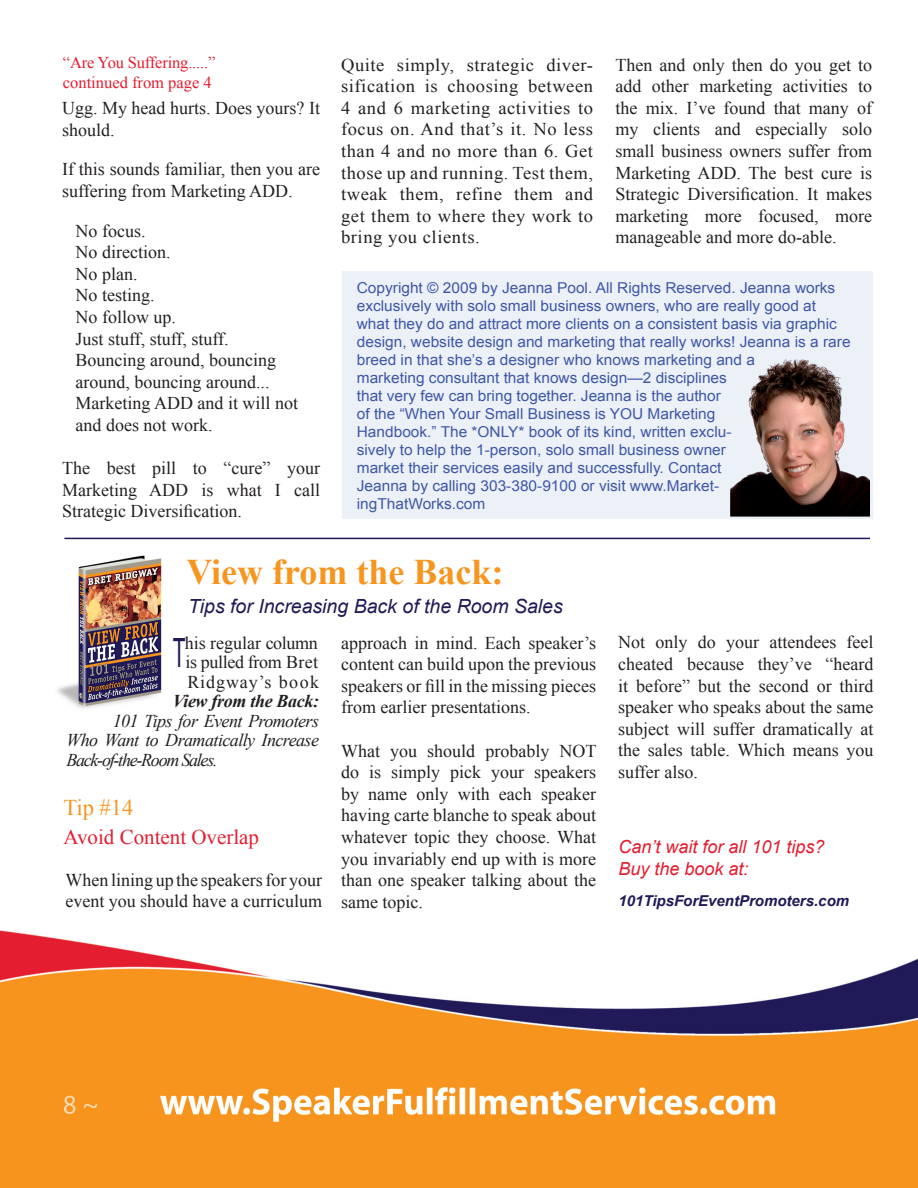
<style>
.page{position:relative;width:918px;height:1188px;background:#fff}
.page>*{position:absolute;margin:0;border:0;box-sizing:border-box;transform-origin:0 0}
.t1{font:40.35px "Arial";color:#1f1957;scale:.52 1}
.t2{font:700 36px "Times New Roman";color:#f7951f}
.t3{font:22.5px "Times New Roman";color:#f7951f}
.t4{font:21px "Times New Roman";color:#e41d2f}
.t5{font:italic 19.5px "Arial";color:#1f1957}
.Default{font:18px/21.6px "Times New Roman";color:#231f20;text-align:justify}
.t6{font:italic 18px "Times New Roman";letter-spacing:-.03em;color:#231f20}
.t7{font:italic 18px "Arial";color:#e41d2f}
.t8{font:italic 18px "Times New Roman";letter-spacing:-.07em;color:#231f20}
.Default-2{font:18px "Times New Roman";letter-spacing:-.02em;color:#231f20}
.t9{font:italic 700 18px "Times New Roman";letter-spacing:-.02em;color:#231f20}
.Default-3{font:18px "Times New Roman";letter-spacing:.05em;color:#231f20}
.t10{font:16.5px "Times New Roman";color:#e41d2f}
.t11{font:15px/18px "Arial";color:#3e57a6}
.t12{font:italic 700 15px "Arial";color:#1f1957}
</style>
<div class="page">
<div style="left:342px;top:271px;width:530px;height:248px;background:#ecf1f8"></div>
<img style="left:0;top:930px;width:918px;height:258px">
<img style="left:57px;top:555px;width:105px;height:154px">
<img style="left:730px;top:359px;width:140px;height:158px">
<hr style="left:64px;top:538px;width:806px;height:1px;background:#1f1957">
<p class="t10" style="left:63px;top:52px;width:154px">“Are You Suffering.....”</p>
<p class="t10" style="left:63px;top:72px;width:150px">continued from page 4</p>
<p class="Default" style="left:62px;top:97px;width:259px">Ugg. My head hurts. Does yours? It should.</p>
<p class="Default" style="left:62px;top:158px;width:259px">If this sounds familiar, then you are suffering from Marketing ADD.</p>
<p class="Default" style="left:76px;top:219px;width:71px">No focus.</p>
<p class="Default" style="left:76px;top:241px;width:96px">No direction.</p>
<p class="Default" style="left:76px;top:263px;width:63px">No plan.</p>
<p class="Default" style="left:76px;top:284px;width:81px">No testing.</p>
<p class="Default" style="left:76px;top:306px;width:102px">No follow up.</p>
<p class="Default" style="left:76px;top:327px;width:155px">Just stuff, stuff, stuff.</p>
<p class="Default" style="left:76px;top:349px;width:202px">Bouncing around, bouncing around, bouncing around...</p>
<p class="Default" style="left:76px;top:392px;width:224px">Marketing ADD and it will not and does not work.</p>
<p class="Default" style="left:62px;top:457px;width:260px">The best pill to “cure” your Marketing ADD is what I call Strategic Diversification.</p>
<p class="Default" style="left:341px;top:54px;width:254px">Quite simply, strategic diver&shy;sification is choosing between 4 and 6 marketing activities to focus on. And that’s it. No less than 4 and no more than 6. Get those up and running. Test them, tweak them, refine them and get them to where they work to bring you clients.</p>
<p class="t11" style="left:357px;top:279px;width:495px">Copyright © 2009 by Jeanna Pool. All Rights Reserved. Jeanna works exclusively with solo small business owners, who are really good at what they do and attract more clients on a consistent basis via graphic design, website design and marketing that really works! Jeanna is a rare breed in that she’s a designer who knows marketing and a<br>marketing consultant that knows design—2 disciplines<br>that very few can bring together. Jeanna is the author<br>of the “When Your Small Business is YOU Marketing<br>Handbook.” The *ONLY* book of its kind, written exclu-<br>sively to help the 1-person, solo small business owner<br>market their services easily and successfully. Contact<br>Jeanna by calling 303-380-9100 or visit www.Market&shy;ingThatWorks.com</p>
<p class="Default" style="left:616px;top:54px;width:258px">Then and only then do you get to add other marketing activities to the mix. I’ve found that many of my clients and especially solo small business owners suffer from Marketing ADD. The best cure is Strategic Diversification. It makes marketing more focused, more manageable and more do-able.</p>
<p class="t2" style="left:187px;top:547px;width:318px">View from the Back:</p>
<p class="t5" style="left:188px;top:593px;width:376px">Tips for Increasing Back of the Room Sales</p>
<p class="t1" style="left:173px;top:626px;width:26px">T</p>
<p class="Default" style="left:185px;top:632px;width:135px">his regular column</p>
<p class="Default-2" style="left:185px;top:650px;width:134px">is pulled from Bret</p>
<p class="Default-3" style="left:187px;top:670px;width:133px">Ridgway’s book</p>
<p class="t9" style="left:173px;top:689px;width:148px">View from the Back:</p>
<p class="t6" style="left:113px;top:709px;width:208px">101 Tips for Event Promoters</p>
<p class="t6" style="left:66px;top:728px;width:254px">Who Want to Dramatically Increase</p>
<p class="t8" style="left:66px;top:748px;width:153px">Back-of-the-Room Sales.</p>
<p class="t3" style="left:63px;top:792px;width:71px">Tip #14</p>
<p class="t4" style="left:63px;top:823px;width:197px">Avoid Content Overlap</p>
<p class="Default" style="left:66px;top:869px;width:258px">When lining up the speakers for your event you should have a curriculum</p>
<p class="Default" style="left:341px;top:631px;width:257px">approach in mind. Each speaker’s content can build upon the previous speakers or fill in the missing pieces from earlier presentations.</p>
<p class="Default" style="left:341px;top:739px;width:257px">What you should probably NOT do is simply pick your speakers by name only with each speaker having carte blanche to speak about whatever topic they choose. What you invariably end up with is more than one speaker talking about the same topic.</p>
<p class="Default" style="left:618px;top:631px;width:257px">Not only do your attendees feel cheated because they’ve “heard it before” but the second or third speaker who speaks about the same subject will suffer dramatically at the sales table. Which means you suffer also.</p>
<p class="t7" style="left:618px;top:835px;width:208px">Can’t wait for all 101 tips?</p>
<p class="t7" style="left:618px;top:857px;width:132px">Buy the book at:</p>
<p class="t12" style="left:619px;top:891px;width:232px">101TipsForEventPromoters.com</p>
</div>
